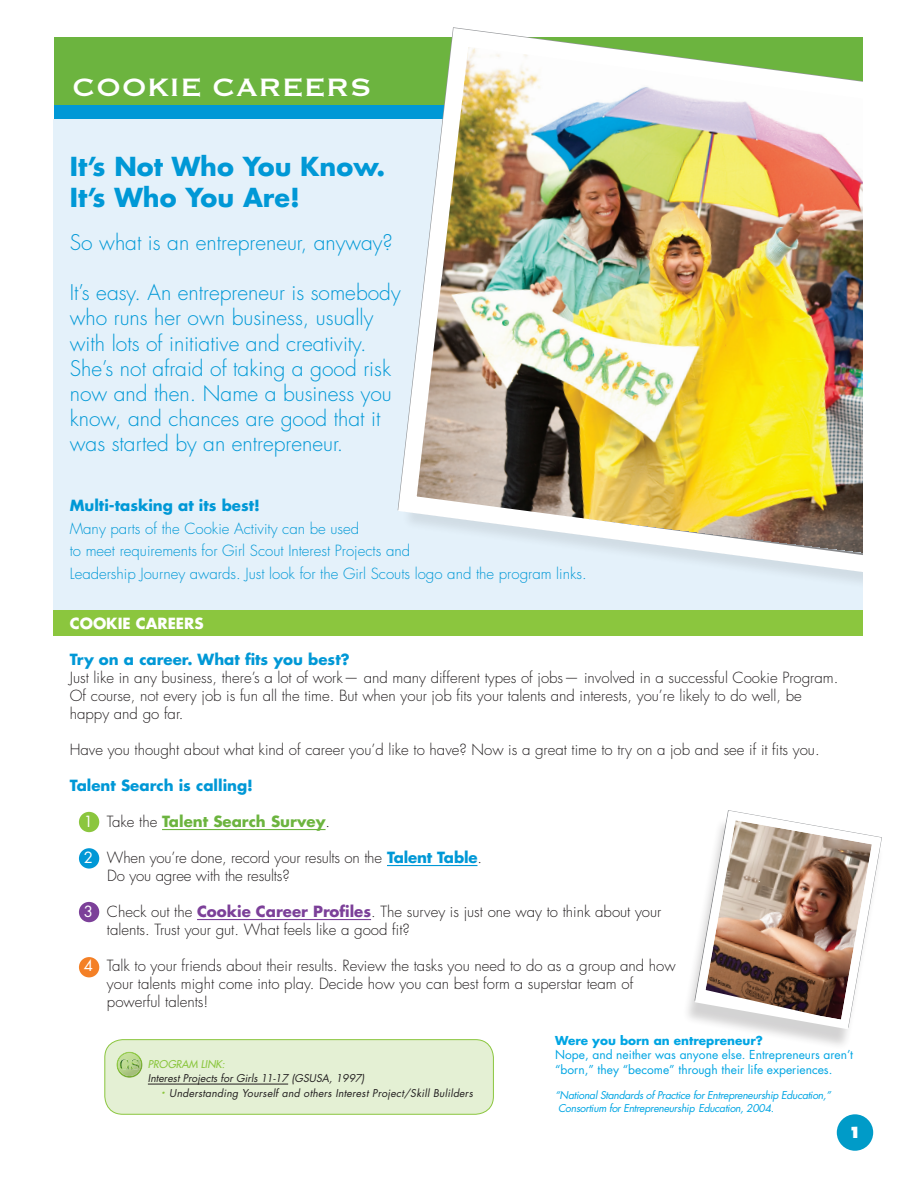
<style>
.page{position:relative;width:918px;height:1188px;background:#fff}
.page>*{position:absolute;margin:0;border:0;box-sizing:border-box;transform-origin:0 0}
.PageTopHeader{font:33px "Copperplate Thirty One BC";color:#fff}
.t1{font:700 25.5px/30.6px "Futura";color:#0098d6}
.t2{font:300 21px/25.2px "Futura";color:#0098d6}
.t3{font:300 15px/18px "Futura";color:#231f20}
.t4{font:300 15px/22.5px "Futura";color:#0098d6}
.t5{font:700 15px "Futura";color:#0098d6}
.t6{font:700 15px "Futura";color:#6cb43f}
.t7{font:700 15px "Futura";color:#fff}
.t8{font:800 15px "Futura";color:#fff}
.t9{font:12px/14.4px "Futura";color:#00a5e3}
.t10{font:italic 10.5px/12.6px "Futura";letter-spacing:-.03em;color:#00a5e3}
.t11{font:italic 10.5px "Futura";letter-spacing:.02em;color:#231f20}
.t12{font:italic 10.5px/14.2px "Futura";color:#231f20}
.s1{font-weight:400;color:#fff}
.s2{font-weight:300;color:#231f20}
.s3{font-weight:700;color:#0098d6}
.s4{font-weight:700;color:#7c4099}
.s5{color:#8bc63e}
.s6{font-size:6px;color:#8bc63e}
.s7{font-weight:700}
</style>
<div class="page">
<div style="left:54px;top:38px;width:810px;height:67px;background:#6cb43f"></div>
<div style="left:54px;top:105px;width:810px;height:14px;background:#0098d6"></div>
<div style="left:53px;top:119px;width:864px;height:491px;background:#e4f1fa"></div>
<div style="left:53px;top:610px;width:811px;height:26px;background:#8bc63e"></div>
<div style="left:79px;top:848px;width:20px;height:21px;background:#0098d6;border-radius:50%"></div>
<div style="left:79px;top:902px;width:20px;height:20px;background:#7c4099;border-radius:50%"></div>
<div style="left:79px;top:957px;width:20px;height:20px;background:#f48026;border-radius:50%"></div>
<div style="left:79px;top:812px;width:20px;height:20px;background:#8bc63e;border-radius:50%"></div>
<div style="left:681px;top:816px;width:202px;height:234px;background:#231f20;opacity:.2"></div>
<img style="left:690px;top:810px;width:193px;height:224px">
<img style="left:389px;top:27px;width:475px;height:576px">
<div style="left:105px;top:1040px;width:388px;height:74px;background:#e4f0d4;border-radius:18px"></div>
<div style="left:104px;top:1039px;width:390px;height:76px;border:1px solid #8bc63e;border-radius:18px"></div>
<hr style="left:148px;top:1084px;width:140px;height:1px;background:#231f20">
<div style="left:116px;top:1049px;width:28px;height:21px;background:#fff;opacity:.15"></div>
<div style="left:116px;top:1054px;width:28px;height:25px;background:#231f20;opacity:.15"></div>
<hr style="left:162px;top:829px;width:164px;height:1px;background:#6cb43f">
<hr style="left:387px;top:865px;width:90px;height:1px;background:#0098d6">
<hr style="left:197px;top:919px;width:174px;height:1px;background:#7c4099">
<div style="left:864px;top:0;width:54px;height:680px;background:#fff"></div>
<div style="left:835px;top:1113px;width:40px;height:39px;background:#009bc8;border-radius:50%"></div>
<div style="left:834px;top:1111px;width:42px;height:43px;border:3px solid #fff;border-radius:50%"></div>
<p class="PageTopHeader" style="left:72px;top:71px;width:301px">COOKIE CAREERS</p>
<p class="t1" style="left:70px;top:150px;width:317px">It’s Not Who You Know.<br>It’s Who You Are!</p>
<p class="t2" style="left:70px;top:230px;width:325px">So what is an entrepreneur, anyway?</p>
<p class="t2" style="left:70px;top:281px;width:332px">It’s easy. An entrepreneur is somebody who runs her own business, usually with lots of initiative and creativity.<br>She’s not afraid of taking a good risk now and then. Name a business you know, and chances are good that it was started by an entrepreneur.</p>
<p class="t5" style="left:70px;top:495px;width:192px">Multi-tasking at its best!</p>
<p class="t4" style="left:70px;top:518px;width:519px">Many parts of the Cookie Activity can be used<br>to meet requirements for Girl Scout Interest Projects and<br>Leadership Journey awards. Just look for the Girl Scouts logo and the program links.</p>
<p class="t7" style="left:70px;top:613px;width:135px">COOKIE CAREERS</p>
<p class="t5" style="left:70px;top:649px;width:281px">Try on a career. What fits you best?</p>
<p class="t3" style="left:70px;top:669px;width:770px">Just like in any business, there’s a lot of work — and many different types of jobs — involved in a successful Cookie Program.<br>Of course, not every job is fun all the time. But when your job fits your talents and interests, you’re likely to do well, be happy and go far.</p>
<p class="t3" style="left:70px;top:741px;width:751px">Have you thought about what kind of career you’d like to have? Now is a great time to try on a job and see if it fits you.</p>
<p class="t5" style="left:70px;top:775px;width:185px">Talent Search is calling!</p>
<p class="t6" style="left:84px;top:811px;width:248px"><span class="s1">1</span> <span class="s2">Take the</span> Talent Search Survey<span class="s2">.</span></p>
<p class="t3" style="left:107px;top:849px;width:376px;text-indent:-24px"><span class="s1">2</span> When you’re done, record your results on the <span class="s3">Talent Table</span>.<br>Do you agree with the results?</p>
<p class="t3" style="left:107px;top:903px;width:556px;text-indent:-23px"><span class="s1">3</span> Check out the <span class="s4">Cookie Career Profiles</span>. The survey is just one way to think about your talents. Trust your gut. What feels like a good fit?</p>
<p class="t3" style="left:107px;top:957px;width:570px;text-indent:-23px"><span class="s1">4</span> Talk to your friends about their results. Review the tasks you need to do as a group and how your talents might come into play. Decide how you can best form a superstar team of powerful talents!</p>
<p class="t12" style="left:148px;top:1057px;width:218px"><span class="s5">PROGRAM LINK:<br></span>Interest Projects for Girls 11-17 (GSUSA, 1997)</p>
<p class="t11" style="left:162px;top:1086px;width:313px"><span class="s6">•</span> Understanding Yourself and others Interest Project/Skill Bulilders</p>
<p class="t9" style="left:555px;top:1033px;width:300px"><span class="s7">Were you born an entrepreneur?<br></span>Nope, and neither was anyone else. Entrepreneurs aren’t “born,” they “become” through their life experiences.</p>
<p class="t10" style="left:555px;top:1089px;width:277px">“National Standards of Practice for Entrepreneurship Education,”<br>Consortium for Entrepreneurship Education, 2004.</p>
<p class="t8" style="left:849px;top:1123px;width:14px">1</p>
</div>
